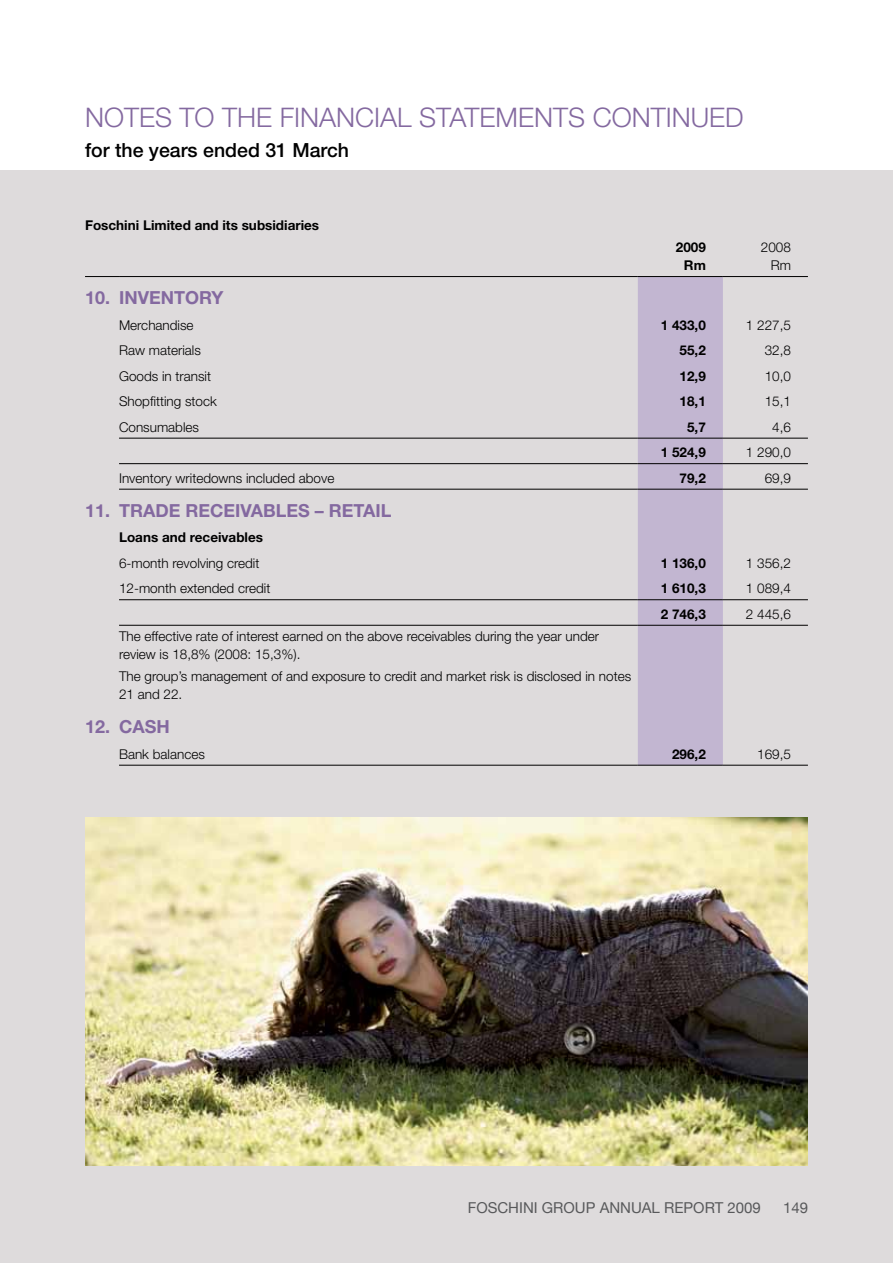
<style>
.page{position:relative;width:893px;height:1263px;background:#fff}
.page>*{position:absolute;margin:0;border:0;box-sizing:border-box;transform-origin:0 0}
.t1{font:300 27px "Helvetica Neue";color:#8469a0}
.t2{font:500 19.5px "Helvetica Neue";color:#000}
.t3{font:700 18px "Helvetica Neue";color:#8469a0}
.t4{font:15px "Helvetica Neue";color:#58595b}
.t5{font:300 13.5px/18px "Helvetica Neue";color:#000}
.t6{font:700 13.5px/18px "Helvetica Neue";color:#000;text-align:center}
</style>
<div class="page">
<div style="left:0;top:170px;width:893px;height:1093px;background:#dedbdc"></div>
<div style="left:638px;top:277px;width:85px;height:488px;background:#c2b6d1"></div>
<hr style="left:119px;top:438px;width:519px;height:1px;background:#000">
<hr style="left:638px;top:438px;width:85px;height:1px;background:#000">
<hr style="left:723px;top:438px;width:85px;height:1px;background:#000">
<hr style="left:119px;top:463px;width:519px;height:1px;background:#000">
<hr style="left:638px;top:463px;width:85px;height:1px;background:#000">
<hr style="left:723px;top:463px;width:85px;height:1px;background:#000">
<hr style="left:119px;top:489px;width:519px;height:1px;background:#000">
<hr style="left:638px;top:489px;width:85px;height:1px;background:#000">
<hr style="left:723px;top:489px;width:85px;height:1px;background:#000">
<hr style="left:85px;top:276px;width:34px;height:1px;background:#000">
<hr style="left:119px;top:276px;width:519px;height:1px;background:#000">
<hr style="left:638px;top:276px;width:85px;height:1px;background:#000">
<hr style="left:723px;top:276px;width:85px;height:1px;background:#000">
<hr style="left:119px;top:599px;width:519px;height:1px;background:#000">
<hr style="left:638px;top:599px;width:85px;height:1px;background:#000">
<hr style="left:723px;top:599px;width:85px;height:1px;background:#000">
<hr style="left:119px;top:625px;width:519px;height:1px;background:#000">
<hr style="left:638px;top:625px;width:85px;height:1px;background:#000">
<hr style="left:723px;top:625px;width:85px;height:1px;background:#000">
<hr style="left:119px;top:765px;width:519px;height:1px;background:#000">
<hr style="left:638px;top:765px;width:85px;height:1px;background:#000">
<hr style="left:723px;top:765px;width:85px;height:1px;background:#000">
<img style="left:85px;top:818px;width:723px;height:347px">
<h1 class="t1" style="left:85px;top:108px;width:660px">NOTES TO THE FINANCIAL STATEMENTS CONTINUED</h1>
<h2 class="t2" style="left:85px;top:143px;width:266px">for the years ended 31 March</h2>
<p class="t6" style="left:85px;top:217px;width:236px">Foschini Limited and its subsidiaries</p>
<p class="t6" style="left:676px;top:240px;width:32px">2009<br>Rm</p>
<p class="t5" style="left:761px;top:240px;width:32px;text-align:right">2008<br>Rm</p>
<h3 class="t3" style="left:85px;top:291px;width:140px">10. INVENTORY</h3>
<p class="t5" style="left:119px;top:317px;width:76px">Merchandise</p>
<p class="t6" style="left:661px;top:317px;width:47px">1 433,0</p>
<p class="t5" style="left:746px;top:317px;width:47px">1 227,5</p>
<p class="t5" style="left:119px;top:343px;width:83px">Raw materials</p>
<p class="t6" style="left:680px;top:343px;width:28px">55,2</p>
<p class="t5" style="left:765px;top:343px;width:28px">32,8</p>
<p class="t5" style="left:119px;top:368px;width:94px">Goods in transit</p>
<p class="t6" style="left:680px;top:368px;width:28px">12,9</p>
<p class="t5" style="left:765px;top:368px;width:28px">10,0</p>
<p class="t5" style="left:119px;top:394px;width:99px">Shopfitting stock</p>
<p class="t6" style="left:680px;top:394px;width:28px">18,1</p>
<p class="t5" style="left:765px;top:394px;width:28px">15,1</p>
<p class="t5" style="left:119px;top:419px;width:82px">Consumables</p>
<p class="t6" style="left:687px;top:419px;width:20px">5,7</p>
<p class="t5" style="left:772px;top:419px;width:20px">4,6</p>
<p class="t6" style="left:661px;top:445px;width:47px">1 524,9</p>
<p class="t5" style="left:746px;top:445px;width:47px">1 290,0</p>
<p class="t5" style="left:119px;top:470px;width:217px">Inventory writedowns included above</p>
<p class="t6" style="left:680px;top:470px;width:28px">79,2</p>
<p class="t5" style="left:765px;top:470px;width:28px">69,9</p>
<h3 class="t3" style="left:85px;top:504px;width:308px">11. TRADE RECEIVABLES – RETAIL</h3>
<p class="t6" style="left:119px;top:530px;width:146px">Loans and receivables</p>
<p class="t5" style="left:119px;top:555px;width:142px">6-month revolving credit</p>
<p class="t6" style="left:661px;top:555px;width:47px">1 136,0</p>
<p class="t5" style="left:746px;top:555px;width:47px">1 356,2</p>
<p class="t5" style="left:119px;top:581px;width:153px">12-month extended credit</p>
<p class="t6" style="left:661px;top:581px;width:47px">1 610,3</p>
<p class="t5" style="left:746px;top:581px;width:47px">1 089,4</p>
<p class="t6" style="left:661px;top:606px;width:47px">2 746,3</p>
<p class="t5" style="left:746px;top:606px;width:47px">2 445,6</p>
<p class="t5" style="left:119px;top:628px;width:481px">The effective rate of interest earned on the above receivables during the year under review is 18,8% (2008: 15,3%).</p>
<p class="t5" style="left:119px;top:669px;width:514px">The group’s management of and exposure to credit and market risk is disclosed in notes<br>21 and 22.</p>
<h3 class="t3" style="left:85px;top:720px;width:86px">12. CASH</h3>
<p class="t5" style="left:119px;top:746px;width:87px">Bank balances</p>
<p class="t6" style="left:672px;top:746px;width:35px">296,2</p>
<p class="t5" style="left:757px;top:746px;width:35px">169,5</p>
<p class="t4" style="left:468px;top:1199px;width:295px">FOSCHINI GROUP ANNUAL REPORT 2009</p>
<p class="t4" style="left:783px;top:1199px;width:27px">149</p>
</div>
